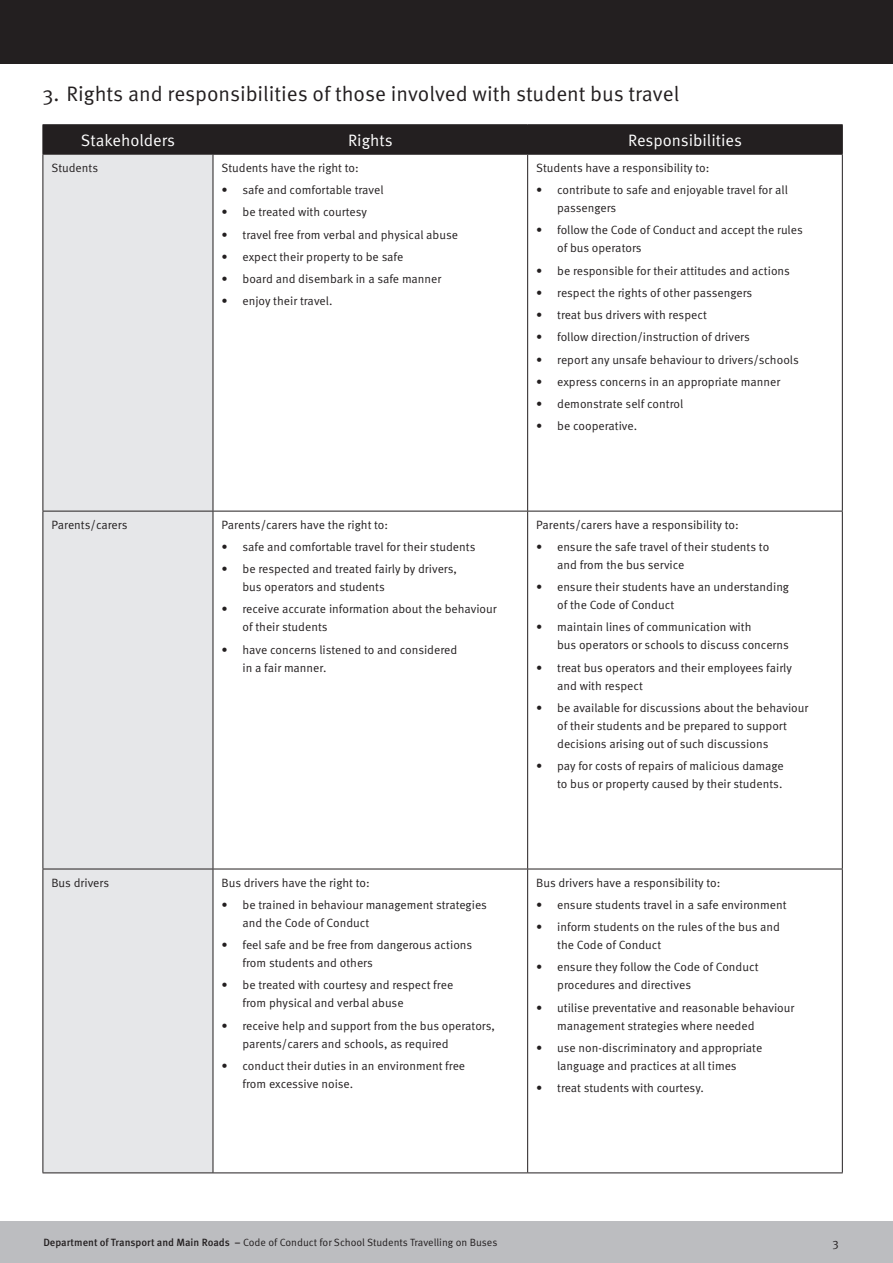
<style>
.page{position:relative;width:893px;height:1263px;background:#fff}
.page>*{position:absolute;margin:0;border:0;box-sizing:border-box;transform-origin:0 0}
.heading_BIG{font:21px "Meta OT";color:#231f20}
.heading{font:16.5px "Meta OT";color:#fff}
.tab_table{font:12px/18px "Meta OT";color:#231f20}
.body{font:12px "Meta OT";color:#231f20}
.t1{font:10.5px "Meta OT";color:#231f20}
.s1{font-weight:500}
</style>
<div class="page">
<div style="left:0;top:0;width:893px;height:64px;background:#231f20"></div>
<div style="left:0;top:1221px;width:893px;height:42px;background:#bcbdc0"></div>
<div style="left:44px;top:155px;width:169px;height:1017px;background:#e6e7e9"></div>
<hr style="left:43px;top:124px;width:170px;height:1px;background:#231f20">
<hr style="left:213px;top:124px;width:315px;height:1px;background:#231f20">
<hr style="left:528px;top:124px;width:315px;height:1px;background:#231f20">
<div style="left:43px;top:125px;width:800px;height:29px;background:#231f20"></div>
<hr style="left:43px;top:154px;width:170px;height:1px;background:#231f20">
<hr style="left:43px;top:155px;width:1px;height:356px;background:#231f20">
<hr style="left:213px;top:154px;width:315px;height:1px;background:#231f20">
<hr style="left:213px;top:155px;width:1px;height:356px;background:#231f20">
<hr style="left:528px;top:154px;width:315px;height:1px;background:#231f20">
<hr style="left:527px;top:155px;width:1px;height:356px;background:#231f20">
<hr style="left:842px;top:155px;width:1px;height:356px;background:#231f20">
<hr style="left:43px;top:511px;width:170px;height:1px;background:#231f20">
<hr style="left:43px;top:511px;width:1px;height:358px;background:#231f20">
<hr style="left:213px;top:511px;width:315px;height:1px;background:#231f20">
<hr style="left:213px;top:511px;width:1px;height:358px;background:#231f20">
<hr style="left:528px;top:511px;width:315px;height:1px;background:#231f20">
<hr style="left:527px;top:511px;width:1px;height:358px;background:#231f20">
<hr style="left:842px;top:511px;width:1px;height:358px;background:#231f20">
<hr style="left:43px;top:869px;width:170px;height:1px;background:#231f20">
<hr style="left:43px;top:869px;width:1px;height:303px;background:#231f20">
<hr style="left:213px;top:869px;width:315px;height:1px;background:#231f20">
<hr style="left:213px;top:869px;width:1px;height:303px;background:#231f20">
<hr style="left:528px;top:869px;width:315px;height:1px;background:#231f20">
<hr style="left:527px;top:869px;width:1px;height:303px;background:#231f20">
<hr style="left:842px;top:869px;width:1px;height:303px;background:#231f20">
<hr style="left:43px;top:1172px;width:170px;height:1px;background:#231f20">
<hr style="left:213px;top:1172px;width:315px;height:1px;background:#231f20">
<hr style="left:528px;top:1172px;width:315px;height:1px;background:#231f20">
<p class="heading_BIG" style="left:43px;top:81px;width:638px">3. Rights and responsibilities of those involved with student bus travel</p>
<p class="heading" style="left:81px;top:130px;width:96px">Stakeholders</p>
<p class="heading" style="left:348px;top:130px;width:46px">Rights</p>
<p class="heading" style="left:628px;top:130px;width:115px">Responsibilities</p>
<p class="body" style="left:51px;top:160px;width:48px">Students</p>
<p class="body" style="left:221px;top:160px;width:139px">Students have the right to:</p>
<p class="tab_table" style="left:221px;top:181px;width:164px">• safe and comfortable travel</p>
<p class="tab_table" style="left:221px;top:203px;width:147px">• be treated with courtesy</p>
<p class="tab_table" style="left:221px;top:226px;width:238px">• travel free from verbal and physical abuse</p>
<p class="tab_table" style="left:221px;top:248px;width:183px">• expect their property to be safe</p>
<p class="tab_table" style="left:221px;top:270px;width:221px">• board and disembark in a safe manner</p>
<p class="tab_table" style="left:221px;top:292px;width:113px">• enjoy their travel.</p>
<p class="body" style="left:536px;top:160px;width:175px">Students have a responsibility to:</p>
<p class="tab_table" style="left:557px;top:181px;width:232px;text-indent:-21px">• contribute to safe and enjoyable travel for all passengers</p>
<p class="tab_table" style="left:557px;top:221px;width:247px;text-indent:-21px">• follow the Code of Conduct and accept the rules of bus operators</p>
<p class="tab_table" style="left:536px;top:262px;width:255px">• be responsible for their attitudes and actions</p>
<p class="tab_table" style="left:536px;top:284px;width:218px">• respect the rights of other passengers</p>
<p class="tab_table" style="left:536px;top:306px;width:172px">• treat bus drivers with respect</p>
<p class="tab_table" style="left:536px;top:328px;width:215px">• follow direction/instruction of drivers</p>
<p class="tab_table" style="left:536px;top:351px;width:264px">• report any unsafe behaviour to drivers/schools</p>
<p class="tab_table" style="left:536px;top:373px;width:246px">• express concerns in an appropriate manner</p>
<p class="tab_table" style="left:536px;top:395px;width:149px">• demonstrate self control</p>
<p class="tab_table" style="left:536px;top:417px;width:103px">• be cooperative.</p>
<p class="body" style="left:51px;top:517px;width:78px">Parents/carers</p>
<p class="body" style="left:221px;top:517px;width:168px">Parents/carers have the right to:</p>
<p class="tab_table" style="left:221px;top:538px;width:255px">• safe and comfortable travel for their students</p>
<p class="tab_table" style="left:242px;top:560px;width:216px;text-indent:-21px">• be respected and treated fairly by drivers, bus operators and students</p>
<p class="tab_table" style="left:242px;top:600px;width:256px;text-indent:-21px">• receive accurate information about the behaviour of their students</p>
<p class="tab_table" style="left:242px;top:641px;width:216px;text-indent:-21px">• have concerns listened to and considered in a fair manner.</p>
<p class="body" style="left:51px;top:875px;width:59px">Bus drivers</p>
<p class="body" style="left:221px;top:875px;width:150px">Bus drivers have the right to:</p>
<p class="tab_table" style="left:242px;top:896px;width:246px;text-indent:-21px">• be trained in behaviour management strategies and the Code of Conduct</p>
<p class="tab_table" style="left:242px;top:936px;width:231px;text-indent:-21px">• feel safe and be free from dangerous actions from students and others</p>
<p class="tab_table" style="left:242px;top:976px;width:212px;text-indent:-21px">• be treated with courtesy and respect free from physical and verbal abuse</p>
<p class="tab_table" style="left:242px;top:1016px;width:254px;text-indent:-21px">• receive help and support from the bus operators, parents/carers and schools, as required</p>
<p class="tab_table" style="left:242px;top:1057px;width:224px;text-indent:-21px">• conduct their duties in an environment free from excessive noise.</p>
<p class="body" style="left:536px;top:517px;width:204px">Parents/carers have a responsibility to:</p>
<p class="tab_table" style="left:557px;top:538px;width:214px;text-indent:-21px">• ensure the safe travel of their students to and from the bus service</p>
<p class="tab_table" style="left:557px;top:578px;width:233px;text-indent:-21px">• ensure their students have an understanding of the Code of Conduct</p>
<p class="tab_table" style="left:557px;top:618px;width:233px;text-indent:-21px">• maintain lines of communication with<br>bus operators or schools to discuss concerns</p>
<p class="tab_table" style="left:557px;top:659px;width:236px;text-indent:-21px">• treat bus operators and their employees fairly and with respect</p>
<p class="tab_table" style="left:557px;top:699px;width:253px;text-indent:-21px">• be available for discussions about the behaviour of their students and be prepared to support decisions arising out of such discussions</p>
<p class="tab_table" style="left:536px;top:757px;width:249px;text-align:right">• pay for costs of repairs of malicious damage to bus or property caused by their students.</p>
<p class="body" style="left:536px;top:875px;width:186px">Bus drivers have a responsibility to:</p>
<p class="tab_table" style="left:536px;top:896px;width:252px">• ensure students travel in a safe environment</p>
<p class="tab_table" style="left:557px;top:918px;width:224px;text-indent:-21px">• inform students on the rules of the bus and the Code of Conduct</p>
<p class="tab_table" style="left:557px;top:958px;width:203px;text-indent:-21px">• ensure they follow the Code of Conduct procedures and directives</p>
<p class="tab_table" style="left:557px;top:998px;width:239px;text-indent:-21px">• utilise preventative and reasonable behaviour management strategies where needed</p>
<p class="tab_table" style="left:536px;top:1039px;width:228px;text-align:center">• use non-discriminatory and appropriate language and practices at all times</p>
<p class="tab_table" style="left:536px;top:1079px;width:169px">• treat students with courtesy.</p>
<p class="t1" style="left:43px;top:1236px;width:456px"><span class="s1">Department of Transport and Main Roads –</span> Code of Conduct for School Students Travelling on Buses</p>
<p class="tab_table" style="left:833px;top:1233px;width:8px">3</p>
</div>
